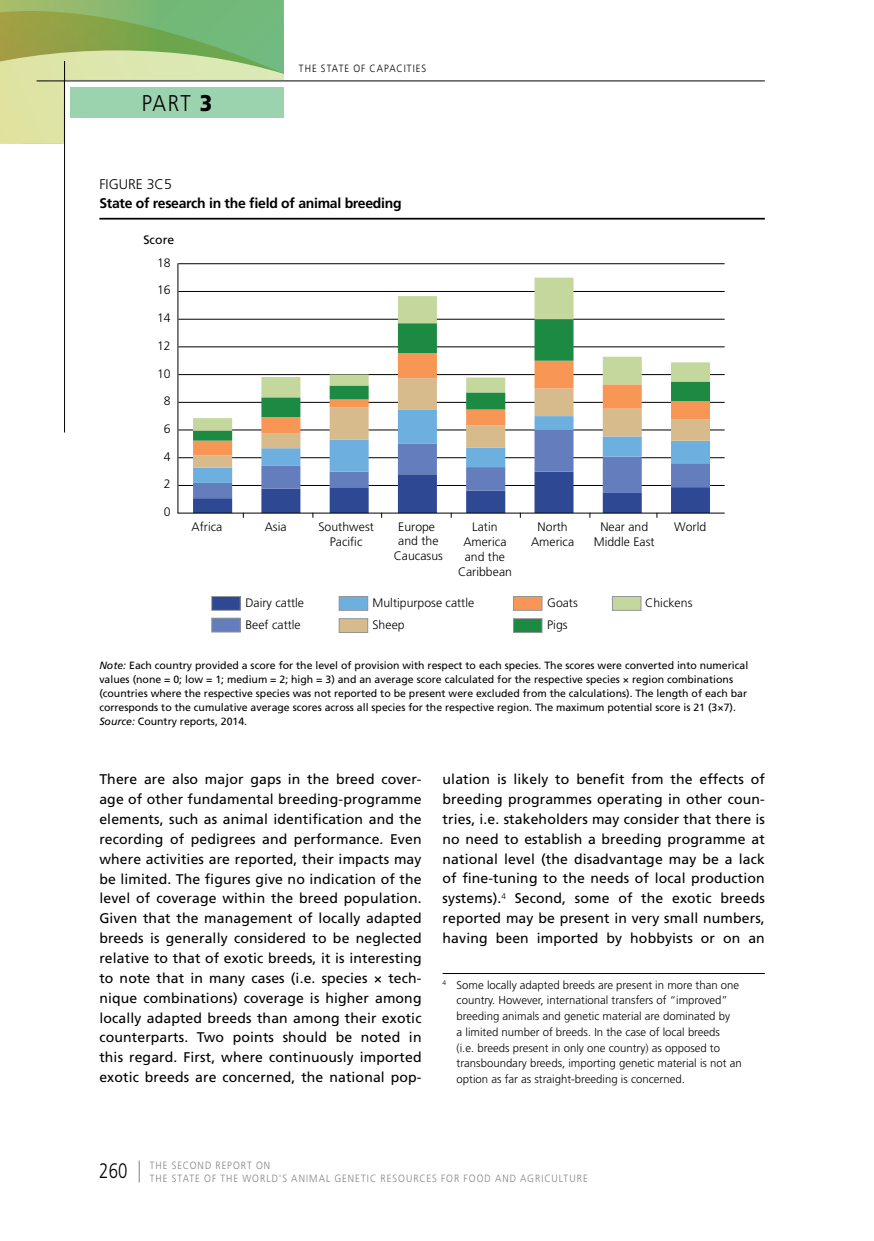
<style>
.page{position:relative;width:874px;height:1241px;background:#fff}
.page>*{position:absolute;margin:0;border:0;box-sizing:border-box;transform-origin:0 0}
.t1{font:300 22.75px "Frutiger LT Std";color:#000;scale:.9 1}
.t2{font:300 21px "Frutiger LT Std";color:#000;scale:.8 1}
.t3{font:14px/19.8px "Frutiger LT Std";letter-spacing:.01em;color:#000;text-align:justify}
.t4{font:700 14px "Frutiger LT Std";letter-spacing:-.02em;color:#000}
.t5{font:300 14px "Frutiger LT Std";color:#000}
.t6{font:300 12.25px/15.2px "Frutiger LT Std";color:#000;text-align:center}
.t7{font:12.25px "Frutiger LT Std";letter-spacing:.005em;color:#000}
.t8{font:300 11.38px/15.8px "Frutiger LT Std";color:#000}
.t9{font:10.5px/14px "Frutiger LT Std";color:#000}
.t10{font:300 10.5px/12.2px "Frutiger LT Std";letter-spacing:.11em;color:#808285;scale:.9 1}
.t11{font:300 10.5px "Frutiger LT Std";letter-spacing:.11em;color:#000;scale:.9 1}
.s1{font-weight:900}
.s2{font-style:italic}
</style>
<div class="page">
<svg style="left:0;top:0;width:284px;height:144px"></svg>
<div style="left:70px;top:87px;width:214px;height:31px;background:#9bd3ae"></div>
<hr style="left:37px;top:80px;width:727px;height:1px;background:#000">
<hr style="left:64px;top:61px;width:1px;height:371px;background:#000">
<svg style="left:139px;top:1160px;width:1px;height:22px"></svg>
<hr style="left:442px;top:973px;width:322px;height:1px;background:#000">
<hr style="left:99px;top:218px;width:665px;height:1px;background:#000">
<hr style="left:178px;top:263px;width:546px;height:1px;background:#000">
<hr style="left:178px;top:291px;width:546px;height:1px;background:#000">
<hr style="left:178px;top:319px;width:546px;height:1px;background:#000">
<hr style="left:178px;top:346px;width:546px;height:1px;background:#000">
<hr style="left:178px;top:374px;width:546px;height:1px;background:#000">
<hr style="left:178px;top:402px;width:546px;height:1px;background:#000">
<hr style="left:178px;top:429px;width:546px;height:1px;background:#000">
<hr style="left:178px;top:457px;width:546px;height:1px;background:#000">
<hr style="left:178px;top:485px;width:546px;height:1px;background:#000">
<svg style="left:193px;top:277px;width:516px;height:133px"></svg>
<hr style="left:177px;top:512px;width:547px;height:1px;background:#000">
<hr style="left:177px;top:263px;width:1px;height:250px;background:#000">
<svg style="left:193px;top:410px;width:516px;height:107px"></svg>
<div style="left:211px;top:596px;width:29px;height:14px;background:#2f4894"></div>
<div style="left:211px;top:596px;width:29px;height:14px;border:1px solid #939598"></div>
<div style="left:211px;top:618px;width:29px;height:14px;background:#647dbd"></div>
<div style="left:211px;top:618px;width:29px;height:14px;border:1px solid #939598"></div>
<div style="left:339px;top:596px;width:28px;height:14px;background:#6db0e0"></div>
<div style="left:339px;top:596px;width:29px;height:14px;border:1px solid #939598"></div>
<div style="left:339px;top:618px;width:28px;height:14px;background:#d8bb8d"></div>
<div style="left:339px;top:618px;width:29px;height:14px;border:1px solid #939598"></div>
<div style="left:612px;top:596px;width:28px;height:14px;background:#c4d79c"></div>
<div style="left:612px;top:596px;width:29px;height:14px;border:1px solid #939598"></div>
<div style="left:513px;top:596px;width:28px;height:14px;background:#f79655"></div>
<div style="left:513px;top:596px;width:29px;height:14px;border:1px solid #939598"></div>
<div style="left:513px;top:618px;width:28px;height:14px;background:#1d8a43"></div>
<div style="left:513px;top:618px;width:29px;height:14px;border:1px solid #939598"></div>
<h1 class="t1" style="left:142px;top:90px;width:80px">Part <span class="s1">3</span></h1>
<p class="t11" style="left:299px;top:62px;width:143px">The state of capacities</p>
<p class="t5" style="left:99px;top:176px;width:74px">Fig ure 3C5</p>
<p class="t4" style="left:99px;top:195px;width:303px">State of research in the field of animal breeding</p>
<p class="t7" style="left:143px;top:233px;width:32px">Score</p>
<p class="t6" style="left:157px;top:255px;width:15px">18</p>
<p class="t6" style="left:157px;top:283px;width:15px">16</p>
<p class="t6" style="left:157px;top:310px;width:15px">14</p>
<p class="t6" style="left:157px;top:338px;width:15px">12</p>
<p class="t6" style="left:157px;top:366px;width:15px">10</p>
<p class="t6" style="left:164px;top:393px;width:8px">8</p>
<p class="t6" style="left:164px;top:421px;width:8px">6</p>
<p class="t6" style="left:164px;top:449px;width:8px">4</p>
<p class="t6" style="left:164px;top:476px;width:8px">2</p>
<p class="t6" style="left:164px;top:504px;width:8px">0</p>
<p class="t6" style="left:191px;top:519px;width:32px">Africa</p>
<p class="t6" style="left:264px;top:519px;width:23px">Asia</p>
<p class="t6" style="left:318px;top:519px;width:57px">Southwest<br>Pacific</p>
<p class="t6" style="left:393px;top:519px;width:51px;line-height:14.7px">Europe and the<br>Caucasus</p>
<p class="t6" style="left:458px;top:519px;width:55px">Latin<br>America and the<br>Caribbean</p>
<p class="t6" style="left:531px;top:519px;width:45px">North<br>America</p>
<p class="t6" style="left:593px;top:519px;width:62px">Near and<br>Middle East</p>
<p class="t6" style="left:673px;top:519px;width:34px">World</p>
<p class="t6" style="left:245px;top:592px;width:60px;line-height:21.7px;text-align:left">Dairy cattle<br>Beef cattle</p>
<p class="t6" style="left:372px;top:592px;width:103px;line-height:22.1px;text-align:left">Multipurpose cattle<br>Sheep</p>
<p class="t6" style="left:547px;top:595px;width:32px">Goats</p>
<p class="t6" style="left:645px;top:595px;width:49px">Chickens</p>
<p class="t6" style="left:547px;top:617px;width:22px">Pigs</p>
<p class="t9" style="left:99px;top:658px;width:650px"><span class="s2">Note:</span> Each country provided a score for the level of provision with respect to each species. The scores were converted into numerical values (none = 0; low = 1; medium = 2; high = 3) and an average score calculated for the respective species × region combinations (countries where the respective species was not reported to be present were excluded from the calculations). The length of each bar corresponds to the cumulative average scores across all species for the respective region. The maximum potential score is 21 (3×7).<br><span class="s2">Source:</span> Country reports, 2014.</p>
<p class="t3" style="left:99px;top:769px;width:323px">There are also major gaps in the breed cover&shy;age of other fundamental breeding-programme elements, such as animal identification and the recording of pedigrees and performance. Even where activities are reported, their impacts may be limited. The figures give no indication of the level of coverage within the breed population.<br>Given that the management of locally adapted breeds is generally considered to be neglected relative to that of exotic breeds, it is interesting to note that in many cases (i.e. species × tech&shy;nique combinations) coverage is higher among locally adapted breeds than among their exotic counterparts. Two points should be noted in this regard. First, where continuously imported exotic breeds are concerned, the national pop-</p>
<p class="t3" style="left:442px;top:769px;width:323px">ulation is likely to benefit from the effects of breeding programmes operating in other coun&shy;tries, i.e. stakeholders may consider that there is no need to establish a breeding programme at national level (the disadvantage may be a lack of fine-tuning to the needs of local production systems).<sup>4</sup> Second, some of the exotic breeds reported may be present in very small numbers, having been imported by hobbyists or on an</p>
<p class="t8" style="left:456px;top:976px;width:286px;text-indent:-14px"><sup>4</sup> Some locally adapted breeds are present in more than one country. However, international transfers of “improved” breeding animals and genetic material are dominated by<br>a limited number of breeds. In the case of local breeds<br>(i.e. breeds present in only one country) as opposed to transboundary breeds, importing genetic material is not an option as far as straight-breeding is concerned.</p>
<h2 class="t2" style="left:99px;top:1158px;width:37px">260</h2>
<p class="t10" style="left:150px;top:1159px;width:135px;text-indent:22px">second report on the state OF THE</p>
<p class="t10" style="left:150px;top:1159px;width:8px">THE</p>
<p class="t10" style="left:242px;top:1171px;width:118px">WORLD'S ANI MAL GENETIC</p>
<p class="t10" style="left:380px;top:1171px;width:8px">RESO</p>
<p class="t10" style="left:406px;top:1171px;width:16px">URCES</p>
<p class="t10" style="left:441px;top:1171px;width:34px">FO r FOOD</p>
<p class="t10" style="left:494px;top:1171px;width:9px">AND</p>
<p class="t10" style="left:520px;top:1171px;width:70px">AGRICULTURE</p>
</div>
